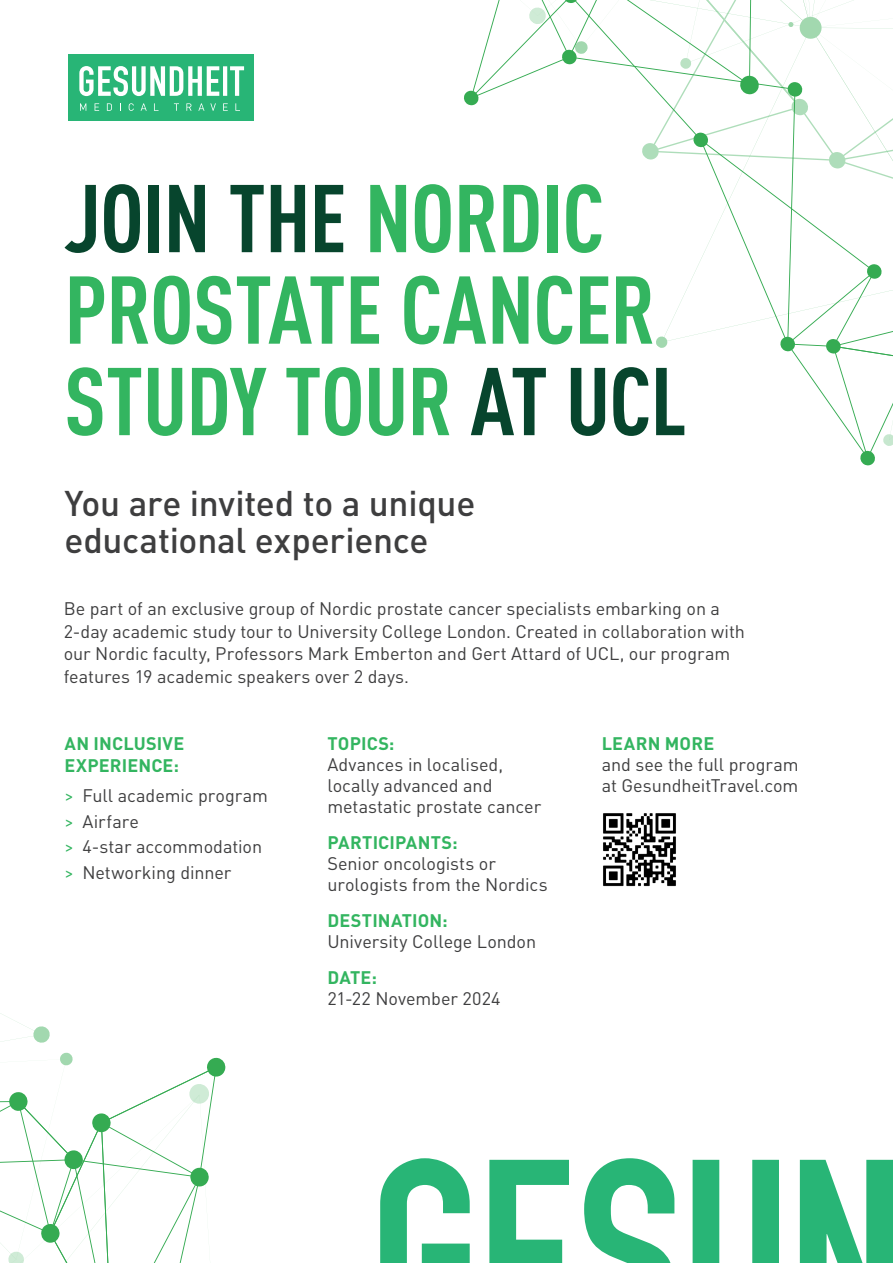
<style>
.page{position:relative;width:893px;height:1263px;background:#fff}
.page>*{position:absolute;margin:0;border:0;box-sizing:border-box;transform-origin:0 0}
.t1{font:700 condensed 94.5px/91.5px "DINOT";letter-spacing:-.01em;color:#33b560}
.t2{font:500 35.25px/36.9px "DINOT";letter-spacing:-.01em;color:#3e3e3f}
.t3{font:18px/21px "DINOT";letter-spacing:-.005em;color:#3e3e3f}
.t4{font:700 18px/22.5px "DINOT";letter-spacing:.01em;color:#33b560}
.s1{color:#07452d}
.s2{color:#33b560}
</style>
<div class="page">
<svg style="left:380px;top:1158px;width:513px;height:105px;fill:#28b576"></svg>
<div style="left:69px;top:54px;width:185px;height:66px;background:#28b576"></div>
<svg style="left:79px;top:66px;width:165px;height:30px"></svg>
<svg style="left:80px;top:103px;width:6px;height:8px"></svg>
<svg style="left:95px;top:103px;width:4px;height:8px"></svg>
<svg style="left:107px;top:103px;width:5px;height:8px"></svg>
<svg style="left:129px;top:103px;width:5px;height:8px"></svg>
<svg style="left:141px;top:103px;width:6px;height:8px"></svg>
<svg style="left:154px;top:103px;width:5px;height:8px"></svg>
<svg style="left:174px;top:103px;width:5px;height:8px"></svg>
<svg style="left:186px;top:103px;width:6px;height:8px"></svg>
<svg style="left:198px;top:103px;width:6px;height:8px"></svg>
<svg style="left:210px;top:103px;width:6px;height:8px"></svg>
<svg style="left:223px;top:103px;width:5px;height:8px"></svg>
<svg style="left:235px;top:103px;width:5px;height:8px"></svg>
<img style="left:603px;top:813px;width:73px;height:74px">
<svg style="left:464px;top:0;width:429px;height:465px"></svg>
<svg style="left:0;top:1013px;width:226px;height:250px"></svg>
<h1 class="t1" style="left:64px;top:172px;width:624px"><span class="s1">JOIN THE</span> NORDIC<br>PROSTATE CANCER<br>STUDY TOUR <span class="s1">AT UCL</span></h1>
<h2 class="t2" style="left:64px;top:483px;width:412px">You are invited to a unique educational experience</h2>
<p class="t3" style="left:64px;top:597px;width:683px;line-height:22.5px">Be part of an exclusive group of Nordic prostate cancer specialists embarking on a 2-day academic study tour to University College London. Created in collaboration with our Nordic faculty, Professors Mark Emberton and Gert Attard of UCL, our program features 19 academic speakers over 2 days.</p>
<p class="t4" style="left:65px;top:731px;width:121px">AN INCLUSIVE<br>EXPERIENCE:</p>
<p class="t3" style="left:64px;top:782px;width:205px;line-height:25.5px"><span class="s2">&gt;</span> Full academic program <span class="s2">&gt;</span> Airfare<br><span class="s2">&gt;</span> 4-star accommodation <span class="s2">&gt;</span> Networking dinner</p>
<p class="t4" style="left:327px;top:731px;width:68px">TOPICS:</p>
<p class="t3" style="left:327px;top:753px;width:215px">Advances in localised, locally advanced and metastatic prostate cancer</p>
<p class="t4" style="left:327px;top:830px;width:132px">PARTICIPANTS:</p>
<p class="t3" style="left:327px;top:852px;width:222px">Senior oncologists or urologists from the Nordics</p>
<p class="t4" style="left:327px;top:908px;width:122px">DESTINATION:</p>
<p class="t3" style="left:327px;top:930px;width:210px">University College London</p>
<p class="t4" style="left:327px;top:965px;width:51px">DATE:</p>
<p class="t3" style="left:327px;top:987px;width:175px">21-22 November 2024</p>
<p class="t4" style="left:602px;top:731px;width:114px">LEARN MORE</p>
<p class="t3" style="left:602px;top:753px;width:198px">and see the full program at GesundheitTravel.com</p>
</div>
